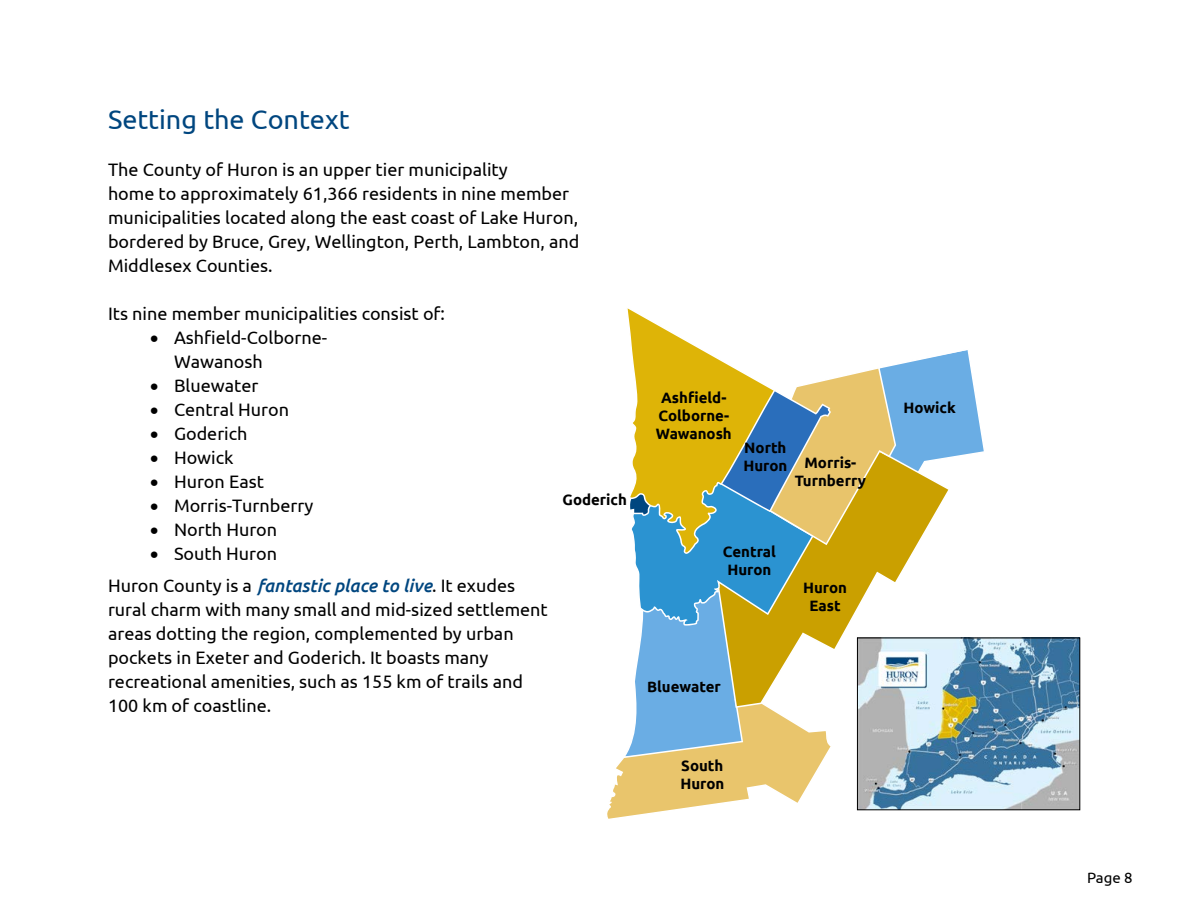
<style>
.page{position:relative;width:1188px;height:918px;background:#fff}
.page>*{position:absolute;margin:0;border:0;box-sizing:border-box;transform-origin:0 0}
.Heading_02{font:27px "Ubuntu";color:#00467f}
.Heading_02-2{font:18px/24px "Ubuntu";color:#000}
.Heading_03{font:700 15px/18px "Ubuntu";color:#000;text-align:center}
.t1{font:15px "Ubuntu";color:#000}
.s1{font-weight:500;font-style:italic;color:#00467f}
.s2{font-style:inherit}
</style>
<div class="page">
<svg style="left:607px;top:308px;width:474px;height:511px"></svg>
<img style="left:859px;top:640px;width:219px;height:168px">
<div style="left:857px;top:638px;width:223px;height:172px;border:1px solid #000"></div>
<p class="Heading_02" style="left:108px;top:103px;width:243px">Setting the Context</p>
<p class="Heading_02-2" style="left:108px;top:157px;width:473px">The County of Huron is an upper tier municipality<br>home to approximately 61,366 residents in nine member municipalities located along the east coast of Lake Huron, bordered by Bruce, Grey, Wellington, Perth, Lambton, and Middlesex Counties.</p>
<p class="Heading_02-2" style="left:108px;top:301px;width:338px">Its nine member municipalities consist of:</p>
<p class="Heading_02-2" style="left:174px;top:325px;width:155px;text-indent:-24px">• Ashfield-Colborne-<br>Wawanosh</p>
<p class="Heading_02-2" style="left:150px;top:373px;width:110px">• Bluewater</p>
<p class="Heading_02-2" style="left:150px;top:397px;width:141px">• Central Huron</p>
<p class="Heading_02-2" style="left:150px;top:421px;width:99px">• Goderich</p>
<p class="Heading_02-2" style="left:150px;top:445px;width:85px">• Howick</p>
<p class="Heading_02-2" style="left:150px;top:469px;width:116px">• Huron East</p>
<p class="Heading_02-2" style="left:150px;top:493px;width:165px">• Morris-Turnberry</p>
<p class="Heading_02-2" style="left:150px;top:517px;width:129px">• North Huron</p>
<p class="Heading_02-2" style="left:150px;top:541px;width:129px">• South Huron</p>
<p class="Heading_02-2" style="left:108px;top:573px;width:441px">Huron County is a <span class="s1">fantastic place to live</span><span class="s2">.</span> It exudes rural charm with many small and mid-sized settlement areas dotting the region, complemented by urban pockets in Exeter and Goderich. It boasts many recreational amenities, such as <span class="s2">155 km of trails and 100 km of coastline</span>.</p>
<p class="Heading_03" style="left:563px;top:491px;width:66px">Goderich</p>
<p class="Heading_03" style="left:656px;top:388px;width:77px">Ashfield-<br>Colborne-<br>Wawanosh</p>
<p class="Heading_03" style="left:743px;top:438px;width:45px;text-align:left">North<br>Huron</p>
<p class="Heading_03" style="left:795px;top:453px;width:73px">Morris-<br>Turnberry</p>
<p class="Heading_03" style="left:723px;top:543px;width:55px">Central<br>Huron</p>
<p class="Heading_03" style="left:803px;top:578px;width:45px">Huron<br>East</p>
<p class="Heading_03" style="left:647px;top:677px;width:75px">Bluewater</p>
<p class="Heading_03" style="left:680px;top:757px;width:45px;text-align:left">South<br>Huron</p>
<p class="Heading_03" style="left:904px;top:398px;width:54px">Howick</p>
<p class="t1" style="left:1087px;top:869px;width:47px">Page 8</p>
</div>
